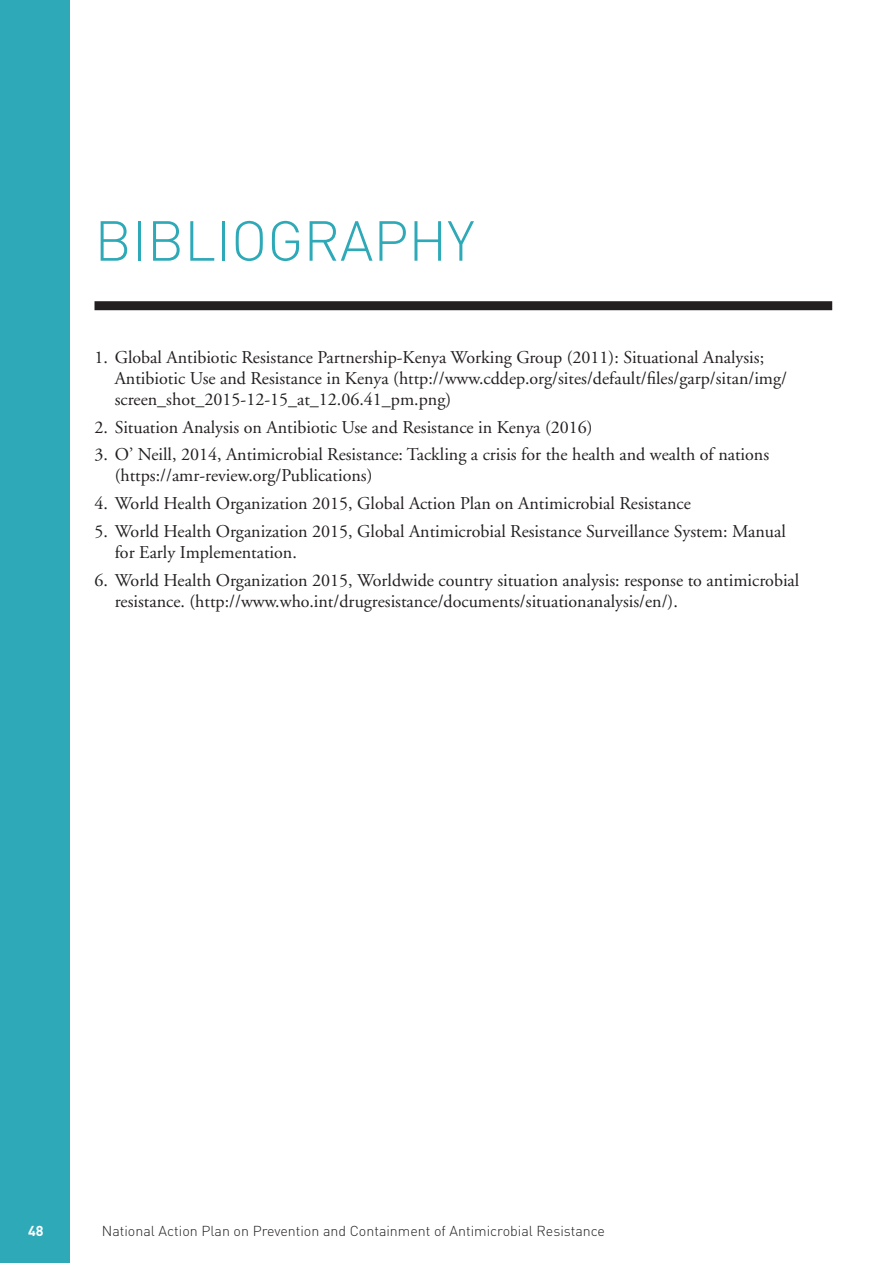
<style>
.page{position:relative;width:893px;height:1263px;background:#fff}
.page>*{position:absolute;margin:0;border:0;box-sizing:border-box;transform-origin:0 0}
.t1{font:300 55.5px "DIN";color:#2ea9b7}
.t2{font:18px/21px "Adobe Garamond";color:#231f20}
.t3{font:300 14.25px "DIN";color:#231f20}
.t4{font:700 14.25px "DIN";color:#fff}
</style>
<div class="page">
<div style="left:0;top:0;width:70px;height:1263px;background:#2ea9b7"></div>
<div style="left:94px;top:301px;width:738px;height:9px;background:#231f20"></div>
<h1 class="t1" style="left:94px;top:207px;width:382px">BIBLIOGRAPHY</h1>
<p class="t2" style="left:115px;top:347px;width:674px;text-indent:-20px">1. Global Antibiotic Resistance Partnership-Kenya Working Group (2011): Situational Analysis;<br>Antibiotic Use and Resistance in Kenya (http://www.cddep.org/sites/default/files/garp/sitan/img/ screen_shot_2015-12-15_at_12.06.41_pm.png)</p>
<p class="t2" style="left:94px;top:417px;width:500px">2. Situation Analysis on Antibiotic Use and Resistance in Kenya (2016)</p>
<p class="t2" style="left:115px;top:444px;width:656px;text-indent:-20px">3. O’ Neill, 2014, Antimicrobial Resistance: Tackling a crisis for the health and wealth of nations (https://amr-review.org/Publications)</p>
<p class="t2" style="left:94px;top:493px;width:598px">4. World Health Organization 2015, Global Action Plan on Antimicrobial Resistance</p>
<p class="t2" style="left:115px;top:521px;width:673px;text-indent:-20px">5. World Health Organization 2015, Global Antimicrobial Resistance Surveillance System: Manual for Early Implementation.</p>
<p class="t2" style="left:115px;top:570px;width:686px;text-indent:-20px">6. World Health Organization 2015, Worldwide country situation analysis: response to antimicrobial resistance. (http://www.who.int/drugresistance/documents/situationanalysis/en/).</p>
<p class="t4" style="left:28px;top:1221px;width:17px">48</p>
<p class="t3" style="left:102px;top:1222px;width:505px">National Action Plan on Prevention and Containment of Antimicrobial Resistance</p>
</div>
